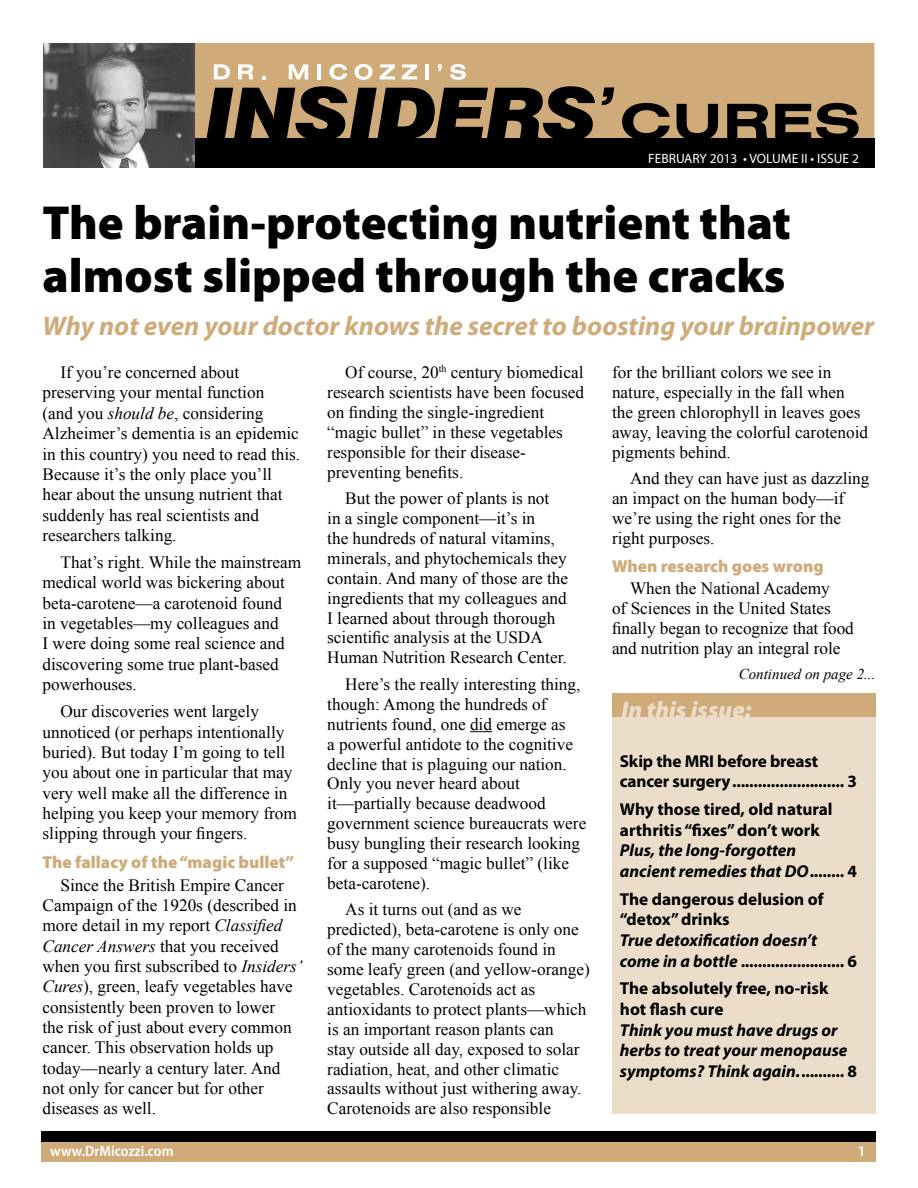
<style>
.page{position:relative;width:918px;height:1188px;background:#fff}
.page>*{position:absolute;margin:0;border:0;box-sizing:border-box;transform-origin:0 0}
.t1{font:900 48px/52.5px "Myriad Pro";color:#000}
.t2{font:italic 700 27px "Myriad Pro";color:#cfab7a}
.t3{font:italic 900 24px "Myriad Pro";color:#ecddca}
.t4{font:17.25px/20px "Times New Roman";color:#000}
.t5{font:italic 700 17.25px/20.7px "Myriad Pro";color:#000}
.t6{font:700 17.25px/20.7px "Myriad Pro";color:#000}
.t7{font:900 17.25px "Myriad Pro";color:#cfab7a}
.t8{font:italic 15px "Times New Roman";color:#000}
.t9{font:600 semi-condensed 15px "Myriad Pro";color:#fff}
.t10{font:13.5px "Myriad Pro";color:#fff}
.s1{font-style:italic}
.s2{font-style:normal}
</style>
<div class="page">
<div style="left:41px;top:1136px;width:835px;height:26px;background:#cfab7a"></div>
<div style="left:41px;top:1131px;width:835px;height:10px;background:#000"></div>
<div style="left:194px;top:43px;width:681px;height:124px;background:#cfab7a"></div>
<svg style="left:622px;top:103px;width:48px;height:36px;background:#64533b"></svg>
<svg style="left:677px;top:104px;width:41px;height:35px"></svg>
<svg style="left:727px;top:104px;width:41px;height:35px"></svg>
<svg style="left:775px;top:103px;width:84px;height:36px;background:#4f412f"></svg>
<svg style="left:214px;top:64px;width:16px;height:15px"></svg>
<svg style="left:238px;top:64px;width:15px;height:15px"></svg>
<svg style="left:262px;top:76px;width:4px;height:3px"></svg>
<svg style="left:289px;top:64px;width:19px;height:15px"></svg>
<hr style="left:317px;top:64px;width:4px;height:15px;background:#fff">
<svg style="left:329px;top:64px;width:18px;height:16px"></svg>
<svg style="left:355px;top:64px;width:18px;height:16px"></svg>
<svg style="left:380px;top:64px;width:15px;height:15px"></svg>
<svg style="left:402px;top:64px;width:15px;height:15px"></svg>
<hr style="left:425px;top:64px;width:4px;height:15px;background:#fff">
<svg style="left:438px;top:64px;width:4px;height:7px"></svg>
<svg style="left:450px;top:64px;width:16px;height:16px"></svg>
<svg style="left:206px;top:86px;width:389px;height:53px;background:#463a29"></svg>
<svg style="left:602px;top:87px;width:12px;height:18px"></svg>
<div style="left:43px;top:139px;width:831px;height:28px;background:#000"></div>
<img style="left:43px;top:43px;width:151px;height:124px">
<svg style="left:470px;top:731px;width:22px;height:1px"></svg>
<div style="left:612px;top:708px;width:264px;height:405px;background:#ecddca"></div>
<div style="left:612px;top:694px;width:264px;height:23px;background:#cfab7a"></div>
<p class="t10" style="left:648px;top:150px;width:212px">FEBRUARY 2013 • VOLUME II • ISSUE 2</p>
<h1 class="t1" style="left:43px;top:197px;width:750px">The brain-protecting nutrient that almost slipped through the cracks</h1>
<h2 class="t2" style="left:43px;top:308px;width:833px">Why not even your doctor knows the secret to boosting your brainpower</h2>
<p class="t4" style="left:43px;top:362px;width:259px;line-height:20.4px;text-indent:18px">If you’re concerned about preserving your mental function<br>(and you <span class="s1">should be</span>, considering<br>Alzheimer’s dementia is an epidemic in this country) you need to read this.<br>Because it’s the only place you’ll hear about the unsung nutrient that suddenly has real scientists and researchers talking.</p>
<p class="t4" style="left:43px;top:552px;width:260px;line-height:20.4px;text-indent:18px">That’s right. While the mainstream medical world was bickering about beta-carotene—a carotenoid found<br>in vegetables—my colleagues and<br>I were doing some real science and discovering some true plant-based powerhouses.</p>
<p class="t4" style="left:43px;top:701px;width:256px;line-height:20.4px;text-indent:18px">Our discoveries went largely unnoticed (or perhaps intentionally buried). But today I’m going to tell you about one in particular that may very well make all the difference in helping you keep your memory from slipping through your fingers.</p>
<p class="t7" style="left:43px;top:852px;width:253px">The fallacy of the “magic bullet”</p>
<p class="t4" style="left:43px;top:874px;width:262px;line-height:20.4px;text-indent:18px">Since the British Empire Cancer Campaign of the 1920s (described in more detail in my report <span class="s1">Classified Cancer Answers</span> that you received when you first subscribed to <span class="s1">Insiders’ Cures</span>), green, leafy vegetables have consistently been proven to lower<br>the risk of just about every common cancer. This observation holds up today—nearly a century later. And not only for cancer but for other diseases as well.</p>
<p class="t4" style="left:327px;top:362px;width:258px;text-indent:18px">Of course, 20<sup>th</sup> century biomedical research scientists have been focused on finding the single-ingredient “magic bullet” in these vegetables responsible for their disease&shy;preventing benefits.</p>
<p class="t4" style="left:327px;top:488px;width:242px;text-indent:18px">But the power of plants is not<br>in a single component—it’s in<br>the hundreds of natural vitamins, minerals, and phytochemicals they contain. And many of those are the ingredients that my colleagues and<br>I learned about through thorough scientific analysis at the USDA<br>Human Nutrition Research Center.</p>
<p class="t4" style="left:327px;top:674px;width:261px;text-indent:18px">Here’s the really interesting thing, though: Among the hundreds of nutrients found, one did emerge as<br>a powerful antidote to the cognitive decline that is plaguing our nation.<br>Only you never heard about it—partially because deadwood government science bureaucrats were busy bungling their research looking for a supposed “magic bullet” (like beta-carotene).</p>
<p class="t4" style="left:327px;top:899px;width:264px;text-indent:18px">As it turns out (and as we predicted), beta-carotene is only one of the many carotenoids found in some leafy green (and yellow-orange) vegetables. Carotenoids act as antioxidants to protect plants—which is an important reason plants can<br>stay outside all day, exposed to solar radiation, heat, and other climatic assaults without just withering away.<br>Carotenoids are also responsible</p>
<p class="t4" style="left:612px;top:362px;width:258px">for the brilliant colors we see in nature, especially in the fall when the green chlorophyll in leaves goes away, leaving the colorful carotenoid pigments behind.</p>
<p class="t4" style="left:612px;top:468px;width:259px;text-indent:18px">And they can have just as dazzling an impact on the human body—if we’re using the right ones for the right purposes.</p>
<p class="t7" style="left:612px;top:556px;width:213px">When research goes wrong</p>
<p class="t4" style="left:612px;top:578px;width:243px;text-indent:18px">When the National Academy<br>of Sciences in the United States finally began to recognize that food and nutrition play an integral role</p>
<p class="t8" style="left:739px;top:664px;width:138px">Continued on page 2...</p>
<h3 class="t3" style="left:621px;top:696px;width:132px">In this issue:</h3>
<p class="t6" style="left:620px;top:750px;width:238px">Skip the MRI before breast cancer surgery.......................... 3</p>
<p class="t6" style="left:620px;top:798px;width:214px">Why those tired, old natural arthritis “fixes” don’t work</p>
<p class="t5" style="left:620px;top:840px;width:238px">Plus, the long-forgotten<br>ancient remedies that DO<span class="s2">........ 4</span></p>
<p class="t6" style="left:620px;top:888px;width:205px">The dangerous delusion of “detox” drinks</p>
<p class="t5" style="left:620px;top:929px;width:238px">True detoxification doesn’t come in a bottle <span class="s2">........................ 6</span></p>
<p class="t6" style="left:620px;top:978px;width:210px">The absolutely free, no-risk hot flash cure</p>
<p class="t5" style="left:620px;top:1019px;width:238px">Think you must have drugs or herbs to treat your menopause symptoms? Think again.<span class="s2">.......... 8</span></p>
<p class="t9" style="left:50px;top:1142px;width:125px">www.DrMicozzi.com</p>
<p class="t9" style="left:858px;top:1142px;width:9px">1</p>
</div>
